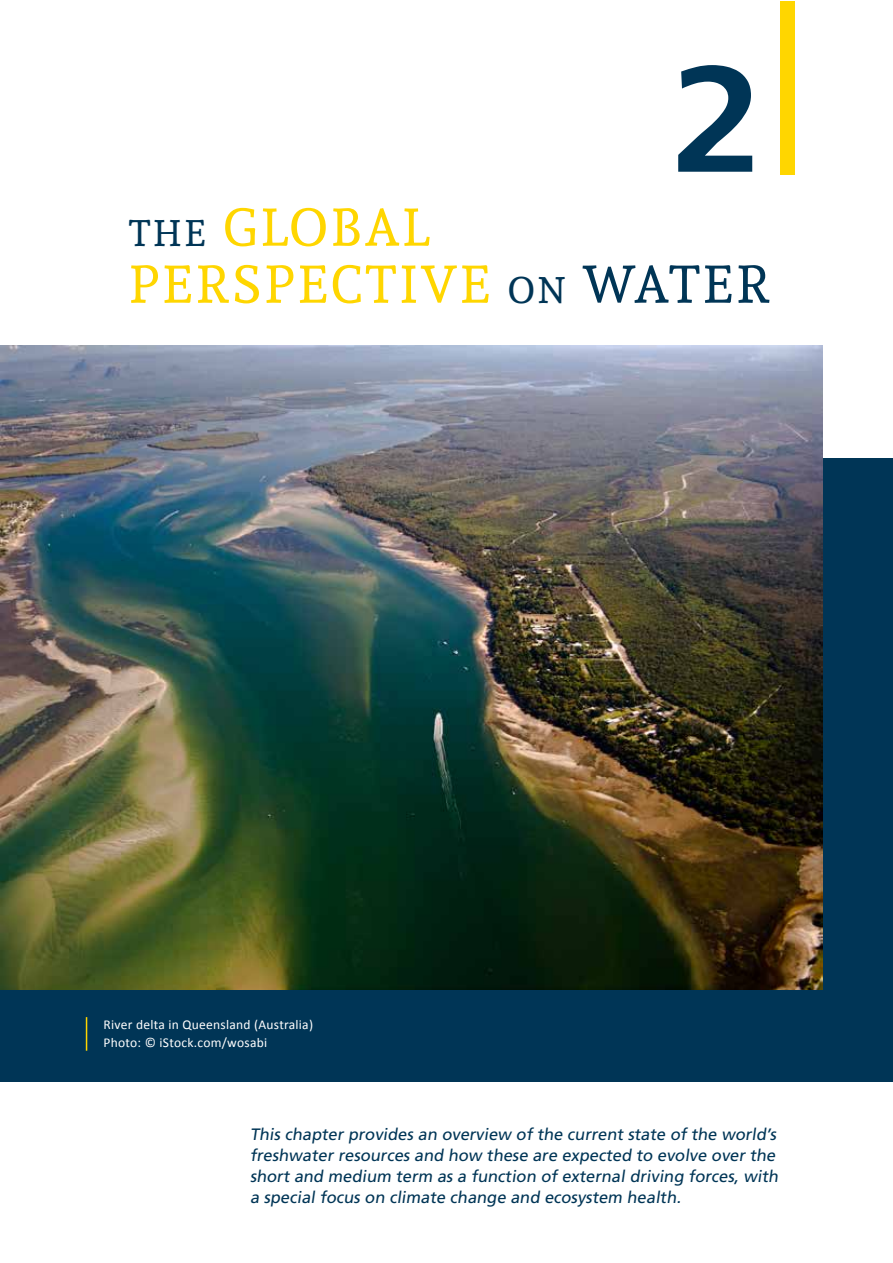
<style>
.page{position:relative;width:893px;height:1263px;background:#fff}
.page>*{position:absolute;margin:0;border:0;box-sizing:border-box;transform-origin:0 0}
.t1{font:700 157.5px "Frutiger Next LT";color:#003556}
.t2{font:52.5px/57px "Andada SC";letter-spacing:.05em;color:#ffd600}
.t3{font:16.5px/21px "Frutiger LT Std";color:#003556}
.t4{font:13.5px/18px "Calibri";letter-spacing:.02em;color:#fff}
.s1{font-size:36.75px;color:#003556}
.s2{color:#003556}
</style>
<div class="page">
<div style="left:0;top:458px;width:892px;height:623px;background:#003556"></div>
<div style="left:780px;top:1px;width:15px;height:173px;background:#ffd600"></div>
<img style="left:1px;top:345px;width:822px;height:644px">
<hr style="left:86px;top:1017px;width:1px;height:34px;background:#ffd600">
<h1 class="t1" style="left:671px;top:31px;width:94px">2</h1>
<h2 class="t2" style="left:129px;top:198px;width:643px"><span class="s1">THE</span> GLOBAL<br>PERSPECTIVE <span class="s1">ON</span> <span class="s2">WATER</span></h2>
<p class="t4" style="left:103px;top:1015px;width:211px">River delta in Queensland (Australia)<br>Photo: © iStock.com/wosabi</p>
<p class="t3" style="left:250px;top:1124px;width:532px">This chapter provides an overview of the current state of the world’s freshwater resources and how these are expected to evolve over the short and medium term as a function of external driving forces, with a special focus on climate change and ecosystem health.</p>
</div>
